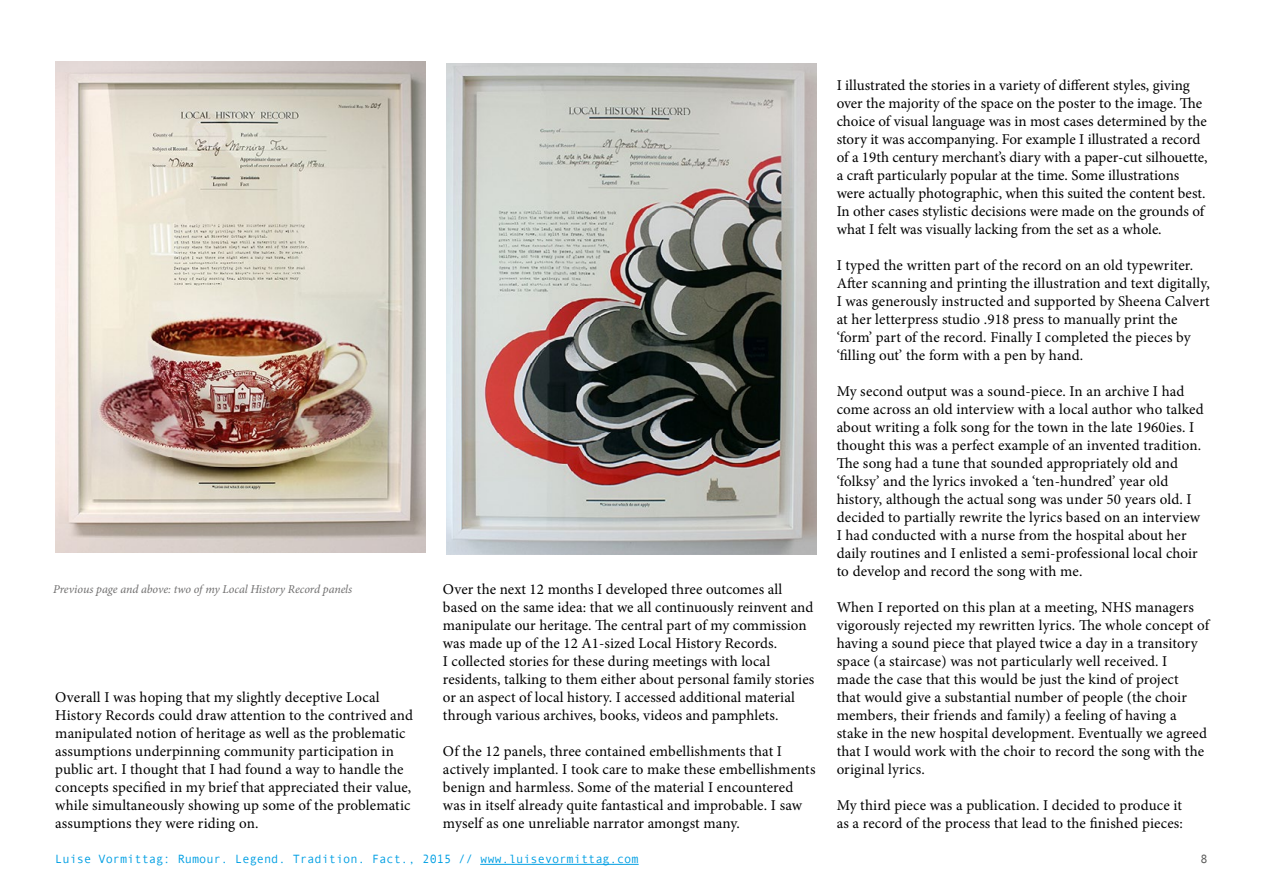
<style>
.page{position:relative;width:1263px;height:893px;background:#fff}
.page>*{position:absolute;margin:0;border:0;box-sizing:border-box;transform-origin:0 0}
.t1{font:15px/18px "Minion Pro";letter-spacing:.005em;color:#000}
.t2{font:12px "Andale Mono";color:#009fe3}
.t3{font:italic 12px "Minion Pro";letter-spacing:-.005em;color:#706f6f}
.t4{font:12px "Andale Mono";color:#575756}
</style>
<div class="page">
<hr style="left:480px;top:864px;width:159px;height:1px;background:#009fe3">
<img style="left:55px;top:62px;width:370px;height:491px">
<img style="left:446px;top:64px;width:370px;height:491px">
<p class="t3" style="left:53px;top:581px;width:301px">Previous page and above: two of my Local History Record panels</p>
<p class="t1" style="left:55px;top:688px;width:359px">Overall I was hoping that my slightly deceptive Local History Records could draw attention to the contrived and manipulated notion of heritage as well as the problematic assumptions underpinning community participation in public art. I thought that I had found a way to handle the concepts specified in my brief that appreciated their value, while simultaneously showing up some of the problematic assumptions they were riding on.</p>
<p class="t1" style="left:443px;top:580px;width:373px">Over the next 12 months I developed three outcomes all based on the same idea: that we all continuously reinvent and manipulate our heritage. The central part of my commission was made up of the 12 A1-sized Local History Records.<br>I collected stories for these during meetings with local residents, talking to them either about personal family stories or an aspect of local history. I accessed additional material through various archives, books, videos and pamphlets.</p>
<p class="t1" style="left:443px;top:742px;width:374px">Of the 12 panels, three contained embellishments that I actively implanted. I took care to make these embellishments benign and harmless. Some of the material I encountered was in itself already quite fantastical and improbable. I saw myself as one unreliable narrator amongst many.</p>
<p class="t1" style="left:837px;top:76px;width:372px">I illustrated the stories in a variety of different styles, giving over the majority of the space on the poster to the image. The choice of visual language was in most cases determined by the story it was accompanying. For example I illustrated a record of a 19th century merchant’s diary with a paper-cut silhouette, a craft particularly popular at the time. Some illustrations were actually photographic, when this suited the content best.<br>In other cases stylistic decisions were made on the grounds of what I felt was visually lacking from the set as a whole.</p>
<p class="t1" style="left:837px;top:256px;width:375px">I typed the written part of the record on an old typewriter.<br>After scanning and printing the illustration and text digitally, I was generously instructed and supported by Sheena Calvert at her letterpress studio .918 press to manually print the ‘form’ part of the record. Finally I completed the pieces by ‘filling out’ the form with a pen by hand.</p>
<p class="t1" style="left:837px;top:382px;width:368px">My second output was a sound-piece. In an archive I had come across an old interview with a local author who talked about writing a folk song for the town in the late 1960ies. I thought this was a perfect example of an invented tradition.<br>The song had a tune that sounded appropriately old and ‘folksy’ and the lyrics invoked a ‘ten-hundred’ year old history, although the actual song was under 50 years old. I decided to partially rewrite the lyrics based on an interview I had conducted with a nurse from the hospital about her daily routines and I enlisted a semi-professional local choir to develop and record the song with me.</p>
<p class="t1" style="left:837px;top:598px;width:374px">When I reported on this plan at a meeting, NHS managers vigorously rejected my rewritten lyrics. The whole concept of having a sound piece that played twice a day in a transitory space (a staircase) was not particularly well received. I<br>made the case that this would be just the kind of project<br>that would give a substantial number of people (the choir members, their friends and family) a feeling of having a stake in the new hospital development. Eventually we agreed that I would work with the choir to record the song with the original lyrics.</p>
<p class="t1" style="left:837px;top:796px;width:348px">My third piece was a publication. I decided to produce it as a record of the process that lead to the finished pieces:</p>
<p class="t2" style="left:55px;top:851px;width:585px">Luise Vormittag: Rumour. Legend. Tradition. Fact., 2015 // www.luisevormittag.com</p>
<p class="t4" style="left:1200px;top:851px;width:9px">8</p>
</div>
